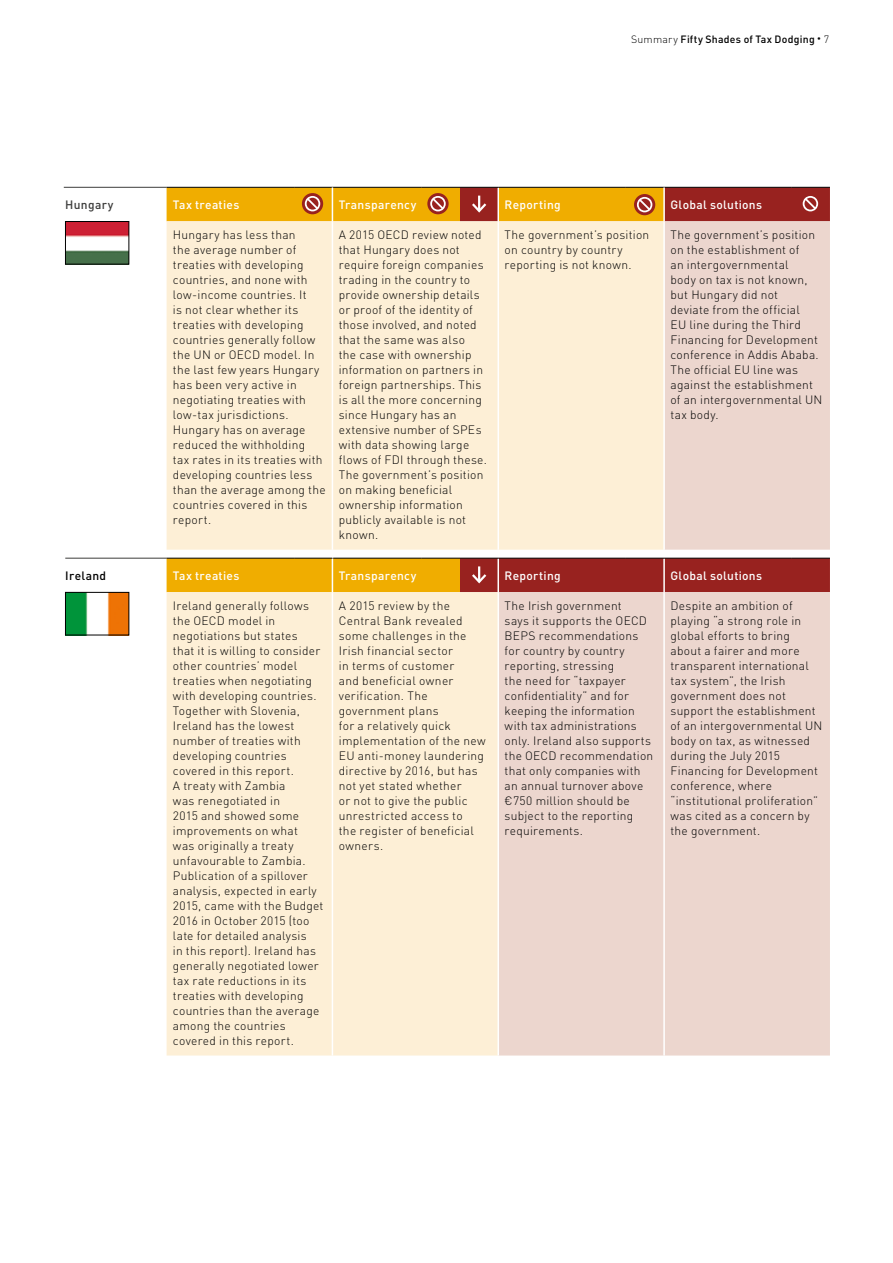
<style>
.page{position:relative;width:893px;height:1263px;background:#fff}
.page>*{position:absolute;margin:0;border:0;box-sizing:border-box;transform-origin:0 0}
.t1{font:300 12px/15px "DINOT";letter-spacing:.02em;color:#000}
.t2{font:500 12px "DINOT";letter-spacing:.025em;color:#fff}
.t3{font:500 12px "DINOT";letter-spacing:.025em;color:#3c3c3b}
.t4{font:500 12px "DINOT";letter-spacing:.025em;color:#000}
.t5{font:500 10.5px "DINOT";letter-spacing:.025em;color:#000}
.s1{font-weight:300}
.s2{font-size:7.5px}
</style>
<div class="page">
<div style="left:167px;top:188px;width:293px;height:33px;background:#f0ad00"></div>
<svg style="left:460px;top:188px;width:370px;height:33px;background:#c06110"></svg>
<div style="left:167px;top:221px;width:330px;height:834px;background:#fdefd6"></div>
<svg style="left:499px;top:221px;width:331px;height:834px;background:#ecd4c9"></svg>
<hr style="left:497px;top:187px;width:2px;height:34px;background:#fff">
<hr style="left:332px;top:221px;width:1px;height:329px;background:#fff">
<hr style="left:663px;top:221px;width:2px;height:329px;background:#fff">
<svg style="left:663px;top:550px;width:2px;height:8px"></svg>
<hr style="left:663px;top:558px;width:2px;height:34px;background:#fff">
<hr style="left:332px;top:592px;width:1px;height:463px;background:#fff">
<hr style="left:663px;top:592px;width:2px;height:463px;background:#fff">
<hr style="left:64px;top:187px;width:103px;height:1px;background:#3c3c3b">
<hr style="left:167px;top:187px;width:127px;height:1px;background:#000">
<hr style="left:332px;top:187px;width:90px;height:1px;background:#000">
<hr style="left:460px;top:187px;width:38px;height:1px;background:#000">
<hr style="left:498px;top:187px;width:128px;height:1px;background:#000">
<hr style="left:664px;top:187px;width:128px;height:1px;background:#000">
<hr style="left:792px;top:187px;width:38px;height:1px;background:#000">
<hr style="left:65px;top:558px;width:102px;height:1px;background:#3c3c3b">
<hr style="left:167px;top:558px;width:127px;height:1px;background:#000">
<hr style="left:332px;top:558px;width:90px;height:1px;background:#000">
<hr style="left:422px;top:558px;width:38px;height:1px;background:#000">
<hr style="left:460px;top:558px;width:38px;height:1px;background:#000">
<hr style="left:498px;top:558px;width:128px;height:1px;background:#000">
<hr style="left:626px;top:558px;width:38px;height:1px;background:#000">
<hr style="left:664px;top:558px;width:128px;height:1px;background:#000">
<hr style="left:792px;top:558px;width:38px;height:1px;background:#000">
<hr style="left:422px;top:187px;width:38px;height:1px;background:#000">
<hr style="left:294px;top:187px;width:38px;height:1px;background:#000">
<hr style="left:332px;top:187px;width:1px;height:34px;background:#fff">
<hr style="left:626px;top:187px;width:38px;height:1px;background:#000">
<hr style="left:663px;top:187px;width:2px;height:34px;background:#fff">
<hr style="left:332px;top:558px;width:1px;height:34px;background:#fff">
<hr style="left:294px;top:558px;width:38px;height:1px;background:#000">
<img style="left:67px;top:223px;width:60px;height:39px">
<div style="left:65px;top:221px;width:64px;height:43px;border:1px solid #000"></div>
<img style="left:67px;top:594px;width:60px;height:39px">
<div style="left:65px;top:592px;width:64px;height:43px;border:1px solid #000"></div>
<svg style="left:470px;top:196px;width:19px;height:18px"></svg>
<svg style="left:470px;top:566px;width:19px;height:19px"></svg>
<svg style="left:302px;top:193px;width:21px;height:21px"></svg>
<svg style="left:305px;top:196px;width:15px;height:15px"></svg>
<svg style="left:634px;top:194px;width:21px;height:21px"></svg>
<svg style="left:637px;top:197px;width:15px;height:15px"></svg>
<svg style="left:427px;top:193px;width:22px;height:21px"></svg>
<svg style="left:430px;top:196px;width:16px;height:15px"></svg>
<div style="left:800px;top:193px;width:21px;height:21px;background:#98221f;border-radius:50%"></div>
<svg style="left:803px;top:196px;width:15px;height:15px"></svg>
<p class="t5" style="left:631px;top:32px;width:200px"><span class="s1">Summary</span> Fifty Shades of Tax Dodging <span class="s2">•</span> <span class="s1">7</span></p>
<p class="t3" style="left:65px;top:197px;width:50px">Hungary</p>
<p class="t2" style="left:173px;top:197px;width:68px">Tax treaties</p>
<p class="t2" style="left:339px;top:197px;width:79px">Transparency</p>
<p class="t2" style="left:505px;top:197px;width:58px">Reporting</p>
<p class="t2" style="left:670px;top:197px;width:93px">Global solutions</p>
<p class="t1" style="left:173px;top:227px;width:154px">Hungary has less than<br>the average number of treaties with developing countries, and none with low-income countries. It<br>is not clear whether its treaties with developing countries generally follow the UN or OECD model. In the last few years Hungary has been very active in negotiating treaties with low-tax jurisdictions.<br>Hungary has on average reduced the withholding<br>tax rates in its treaties with developing countries less than the average among the countries covered in this report.</p>
<p class="t1" style="left:339px;top:227px;width:150px">A 2015 OECD review noted that Hungary does not require foreign companies trading in the country to provide ownership details or proof of the identity of those involved, and noted that the same was also<br>the case with ownership information on partners in foreign partnerships. This is all the more concerning since Hungary has an extensive number of SPEs with data showing large flows of FDI through these.<br>The government’s position on making beneficial ownership information publicly available is not known.</p>
<p class="t1" style="left:505px;top:227px;width:146px">The government’s position on country by country reporting is not known.</p>
<p class="t1" style="left:670px;top:227px;width:154px">The government’s position on the establishment of<br>an intergovernmental<br>body on tax is not known, but Hungary did not<br>deviate from the official<br>EU line during the Third<br>Financing for Development conference in Addis Ababa.<br>The official EU line was against the establishment of an intergovernmental UN tax body.</p>
<p class="t4" style="left:65px;top:568px;width:42px">Ireland</p>
<p class="t2" style="left:173px;top:568px;width:68px">Tax treaties</p>
<p class="t2" style="left:339px;top:568px;width:79px">Transparency</p>
<p class="t2" style="left:505px;top:568px;width:58px">Reporting</p>
<p class="t2" style="left:670px;top:568px;width:93px">Global solutions</p>
<p class="t1" style="left:173px;top:598px;width:152px">Ireland generally follows the OECD model in negotiations but states<br>that it is willing to consider other countries’ model treaties when negotiating with developing countries.<br>Together with Slovenia,<br>Ireland has the lowest number of treaties with developing countries covered in this report.<br>A treaty with Zambia<br>was renegotiated in<br>2015 and showed some improvements on what<br>was originally a treaty unfavourable to Zambia.<br>Publication of a spillover analysis, expected in early<br>2015, came with the Budget<br>2016 in October 2015 (too late for detailed analysis<br>in this report). Ireland has generally negotiated lower tax rate reductions in its treaties with developing countries than the average among the countries covered in this report.</p>
<p class="t1" style="left:339px;top:598px;width:148px">A 2015 review by the<br>Central Bank revealed some challenges in the<br>Irish financial sector<br>in terms of customer<br>and beneficial owner verification. The government plans<br>for a relatively quick implementation of the new<br>EU anti-money laundering directive by 2016, but has not yet stated whether<br>or not to give the public unrestricted access to<br>the register of beneficial owners.</p>
<p class="t1" style="left:505px;top:598px;width:150px">The Irish government<br>says it supports the OECD<br>BEPS recommendations for country by country reporting, stressing<br>the need for “taxpayer confidentiality” and for keeping the information with tax administrations only. Ireland also supports the OECD recommendation that only companies with an annual turnover above €750 million should be subject to the reporting requirements.</p>
<p class="t1" style="left:670px;top:598px;width:154px">Despite an ambition of playing “a strong role in global efforts to bring about a fairer and more transparent international tax system”, the Irish government does not support the establishment of an intergovernmental UN body on tax, as witnessed during the July 2015<br>Financing for Development conference, where “institutional proliferation” was cited as a concern by the government.</p>
</div>
